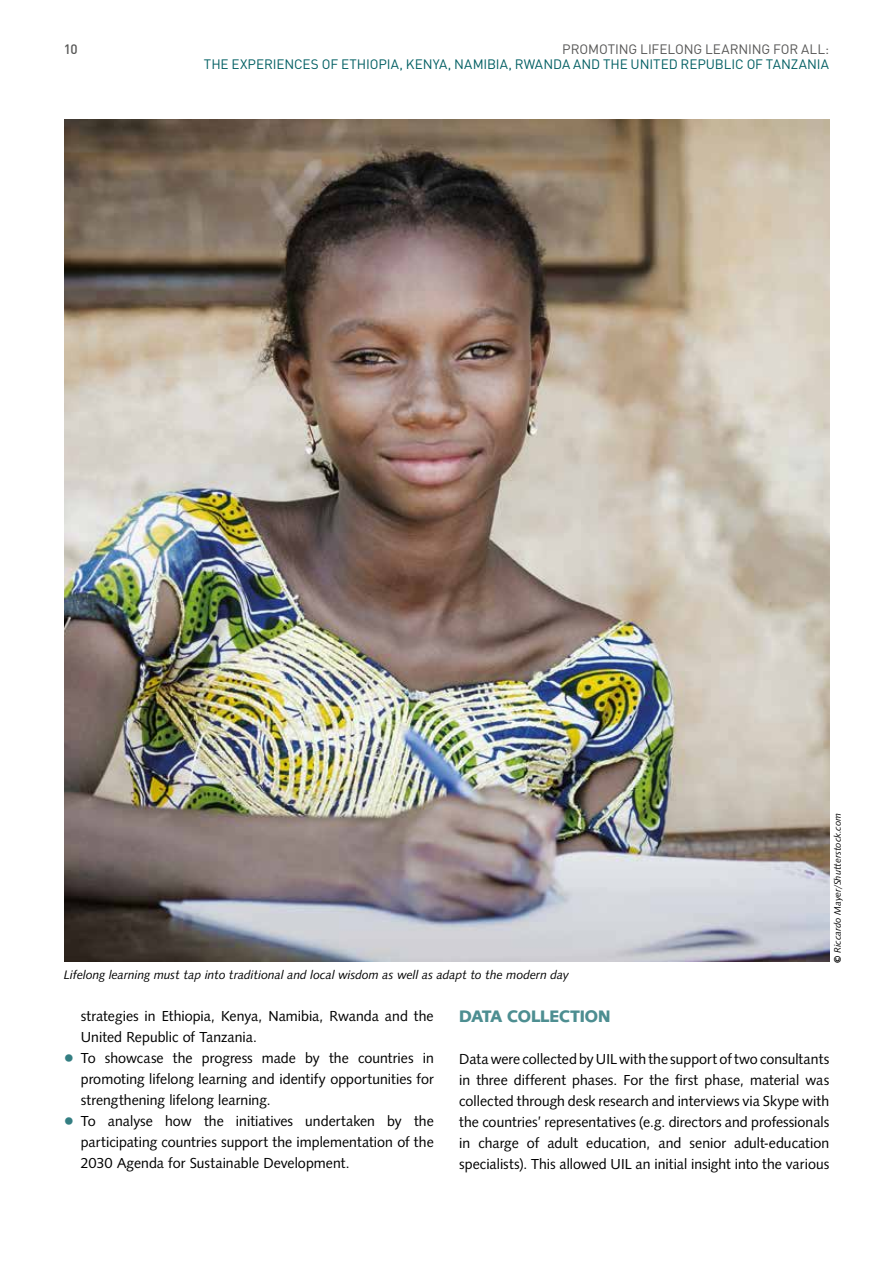
<style>
.page{position:relative;width:893px;height:1263px;background:#fff}
.page>*{position:absolute;margin:0;border:0;box-sizing:border-box;transform-origin:0 0}
.t1{font:700 17.25px "Syntax D";color:#4d8e91}
.t2{font:15px/21px "Syntax D";letter-spacing:.005em;color:#000;text-align:justify}
.t3{font:13.5px "DIN";letter-spacing:-.005em;color:#005e62}
.t4{font:13.5px "DIN";letter-spacing:-.01em;color:#575756}
.t5{font:500 13.5px "DIN";color:#575756}
.t6{font:italic 12.75px "Syntax D";letter-spacing:.005em;color:#000}
.t7{font:italic 9.75px "Syntax D";letter-spacing:.015em;color:#000}
.s1{font-weight:700;font-style:normal}
.s2{font-family:"Newspaper Pi BT";color:#337e82}
</style>
<div class="page">
<img style="left:64px;top:119px;width:766px;height:843px">
<p class="t5" style="left:64px;top:40px;width:15px">10</p>
<p class="t4" style="left:562px;top:40px;width:268px">PROMOTING LIFELONG LEARNING FOR ALL:</p>
<p class="t3" style="left:204px;top:55px;width:627px">THE EXPERIENCES OF ETHIOPIA, KENYA, NAMIBIA, RWANDA AND THE UNITED REPUBLIC OF TANZANIA</p>
<p class="t7" style="left:832px;top:963px;width:151px;rotate:-90deg"><span class="s1">©</span> Riccardo Mayer/Shutterstock.com</p>
<p class="t6" style="left:64px;top:967px;width:506px">Lifelong learning must tap into traditional and local wisdom as well as adapt to the modern day</p>
<p class="t2" style="left:81px;top:1005px;width:354px">strategies in Ethiopia, Kenya, Namibia, Rwanda and the</p>
<p class="t2" style="left:81px;top:1026px;width:178px">United Republic of Tanzania.</p>
<p class="t2" style="left:64px;top:1047px;width:371px"><span class="s2">q</span> To showcase the progress made by the countries in</p>
<p class="t2" style="left:81px;top:1068px;width:354px">promoting lifelong learning and identify opportunities for</p>
<p class="t2" style="left:81px;top:1089px;width:191px">strengthening lifelong learning.</p>
<p class="t2" style="left:64px;top:1110px;width:371px"><span class="s2">q</span> To analyse how the initiatives undertaken by the</p>
<p class="t2" style="left:81px;top:1131px;width:354px">participating countries support the implementation of the</p>
<p class="t2" style="left:81px;top:1152px;width:270px">2030 Agenda for Sustainable Development.</p>
<p class="t1" style="left:459px;top:1007px;width:153px">DATA COLLECTION</p>
<p class="t2" style="left:459px;top:1049px;width:371px">Data were collected by UIL with the support of two consultants in three different phases. For the first phase, material was collected through desk research and interviews via Skype with the countries’ representatives (e.g. directors and professionals in charge of adult education, and senior adult-education specialists). This allowed UIL an initial insight into the various</p>
</div>
